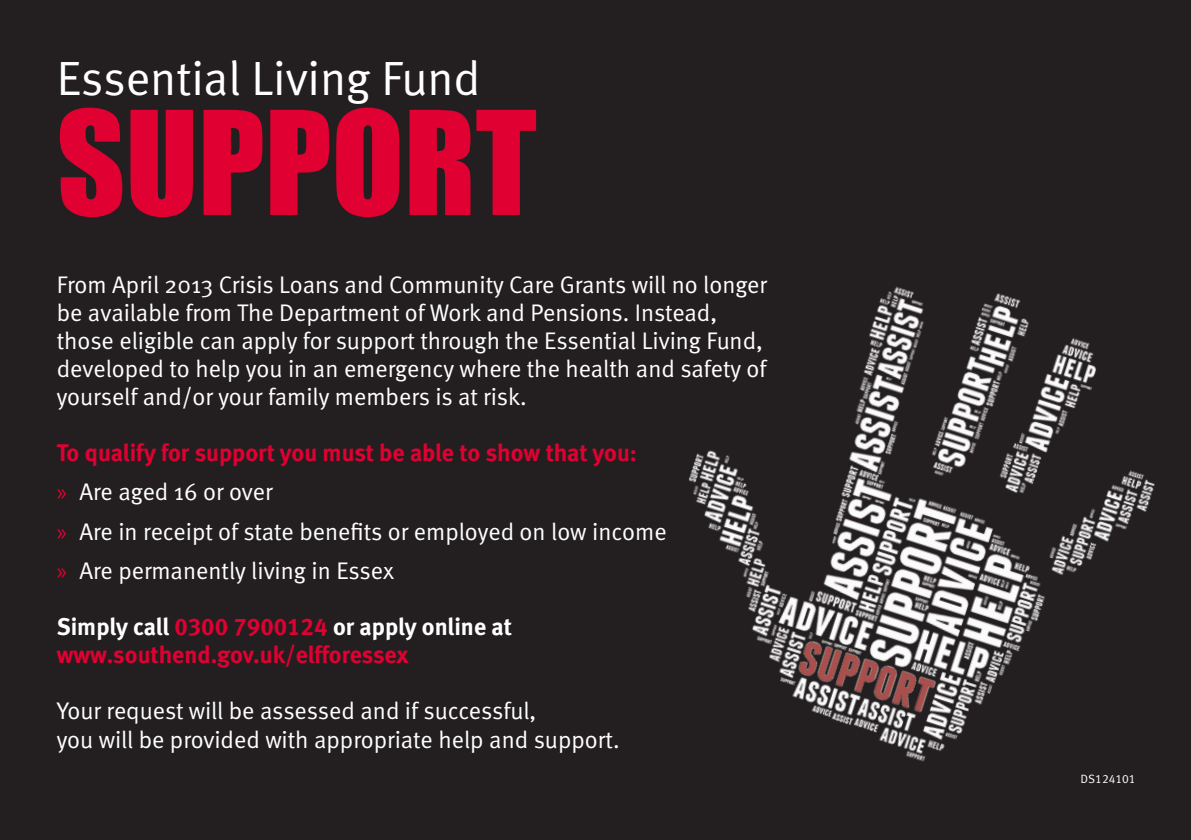
<style>
.page{position:relative;width:1191px;height:840px;background:#fff}
.page>*{position:absolute;margin:0;border:0;box-sizing:border-box;transform-origin:0 0}
.t1{font:132.8px "Impact";color:#e00031}
.t2{font:48px "Meta Normal LF";color:#fff}
.t3{font:24px/28px "Meta Normal";color:#fff}
.t4{font:24px/28px "Meta Bold LF";color:#e00031}
.t5{font:12px "Meta Normal LF Caps";color:#fff}
.s1{font-family:"Myriad Pro";color:#e00031}
.s2{font-family:"Meta";font-weight:700;color:#fff}
.s3{font-family:"Minion Pro";color:#231f20}
</style>
<div class="page">
<div style="left:0;top:0;width:1191px;height:839px;background:#231f20"></div>
<img style="left:688px;top:286px;width:467px;height:476px">
<p class="t2" style="left:57px;top:50px;width:425px">Essential Living Fund</p>
<p class="t1" style="left:57px;top:81px;width:482px">SUPPORT</p>
<p class="t3" style="left:57px;top:270px;width:712px">From April 2013 Crisis Loans and Community Care Grants will no longer be available from The Department of Work and Pensions. Instead, those eligible can apply for support through the Essential Living Fund, developed to help you in an emergency where the health and safety of yourself and/or your family members is at risk.</p>
<p class="t4" style="left:57px;top:438px;width:582px">To qualify for support you must be able to show that you:</p>
<p class="t3" style="left:57px;top:477px;width:217px"><span class="s1">»</span> Are aged 16 or over</p>
<p class="t3" style="left:57px;top:517px;width:611px"><span class="s1">»</span> Are in receipt of state benefits or employed on low income</p>
<p class="t3" style="left:57px;top:556px;width:339px"><span class="s1">»</span> Are permanently living in Essex</p>
<p class="t4" style="left:57px;top:612px;width:457px"><span class="s2">Simply call</span> 0300 7900124 <span class="s2">or apply online at </span>www.southend.gov.uk/elfforessex</p>
<p class="t3" style="left:57px;top:696px;width:481px">Your request will be assessed and if successful,</p>
<p class="t3" style="left:57px;top:725px;width:570px">you will be provided with appropriate help and support.<span class="s3">.</span></p>
<p class="t5" style="left:1080px;top:771px;width:56px">DS124101</p>
</div>
